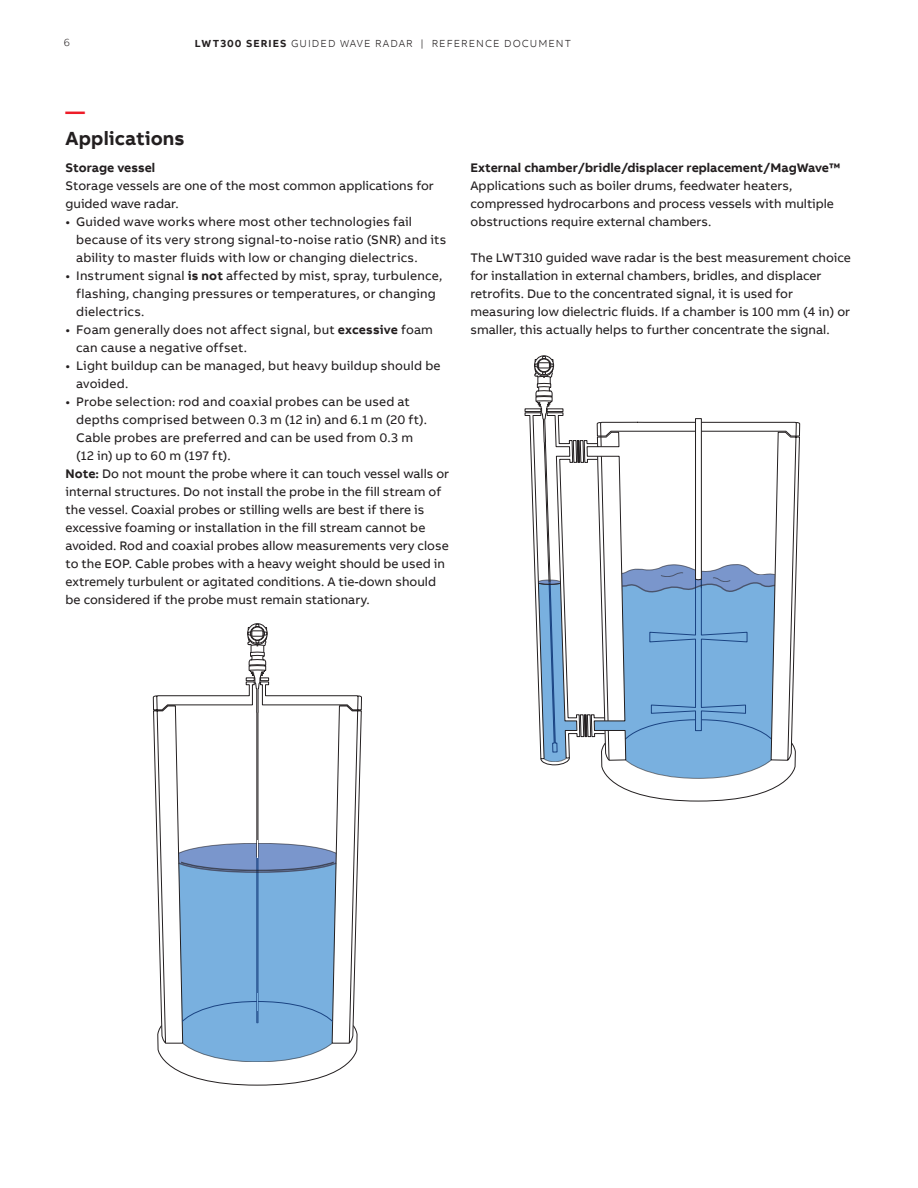
<style>
.page{position:relative;width:918px;height:1188px;background:#fff}
.page>*{position:absolute;margin:0;border:0;box-sizing:border-box;transform-origin:0 0}
.Heading_Level_1_Bold{font:700 19.5px "AB Bvoice";letter-spacing:.005em;color:#231f20}
.t1{font:700 19.5px "AB Bvoice";color:#ee1c28}
.Body_text_8_5pt_12pt{font:12.75px/18px "AB Bvoice";color:#231f20}
.Heading_Level_2_8_5p{font:700 12.75px "AB Bvoice";color:#231f20}
.t2{font:300 10.5px "AB Bvoice";letter-spacing:.1em;color:#231f20}
.s1{font-weight:700}
</style>
<div class="page">
<div style="left:247px;top:623px;width:21px;height:21px;border:1px solid #231f20;border-radius:50%"></div>
<svg style="left:153px;top:624px;width:209px;height:462px"></svg>
<div style="left:534px;top:355px;width:20px;height:20px;border:1px solid #231f20;border-radius:50%"></div>
<svg style="left:524px;top:356px;width:276px;height:446px"></svg>
<p class="t2" style="left:64px;top:36px;width:8px">6</p>
<p class="t2" style="left:195px;top:37px;width:378px"><span class="s1">LWT300 SERIES</span> GUIDED WAVE RADAR | REFERENCE DOCUMENT</p>
<p class="t1" style="left:66px;top:99px;width:21px">—</p>
<p class="Heading_Level_1_Bold" style="left:66px;top:126px;width:121px">Applications</p>
<p class="Heading_Level_2_8_5p" style="left:66px;top:160px;width:91px">Storage vessel</p>
<p class="Body_text_8_5pt_12pt" style="left:66px;top:177px;width:370px">Storage vessels are one of the most common applications for guided wave radar.</p>
<p class="Body_text_8_5pt_12pt" style="left:76px;top:213px;width:372px;text-indent:-11px">• Guided wave works where most other technologies fail because of its very strong signal-to-noise ratio (SNR) and its ability to master fluids with low or changing dielectrics.</p>
<p class="Body_text_8_5pt_12pt" style="left:76px;top:267px;width:368px;text-indent:-11px">• Instrument signal <span class="s1">is not</span> affected by mist, spray, turbulence, flashing, changing pressures or temperatures, or changing dielectrics.</p>
<p class="Body_text_8_5pt_12pt" style="left:76px;top:321px;width:358px;text-indent:-11px">• Foam generally does not affect signal, but <span class="s1">excessive</span> foam can cause a negative offset.</p>
<p class="Body_text_8_5pt_12pt" style="left:76px;top:357px;width:366px;text-indent:-11px">• Light buildup can be managed, but heavy buildup should be avoided.</p>
<p class="Body_text_8_5pt_12pt" style="left:76px;top:393px;width:352px;text-indent:-11px">• Probe selection: rod and coaxial probes can be used at depths comprised between 0.3 m (12 in) and 6.1 m (20 ft).<br>Cable probes are preferred and can be used from 0.3 m (12 in) up to 60 m (197 ft).</p>
<p class="Body_text_8_5pt_12pt" style="left:66px;top:465px;width:385px"><span class="s1">Note:</span> Do not mount the probe where it can touch vessel walls or internal structures. Do not install the probe in the fill stream of the vessel. Coaxial probes or stilling wells are best if there is excessive foaming or installation in the fill stream cannot be avoided. Rod and coaxial probes allow measurements very close to the EOP. Cable probes with a heavy weight should be used in extremely turbulent or agitated conditions. A tie-down should be considered if the probe must remain stationary.</p>
<p class="Heading_Level_2_8_5p" style="left:471px;top:160px;width:371px">External chamber/bridle/displacer replacement/MagWave™</p>
<p class="Body_text_8_5pt_12pt" style="left:471px;top:177px;width:365px">Applications such as boiler drums, feedwater heaters, compressed hydrocarbons and process vessels with multiple obstructions require external chambers.</p>
<p class="Body_text_8_5pt_12pt" style="left:471px;top:249px;width:382px">The LWT310 guided wave radar is the best measurement choice for installation in external chambers, bridles, and displacer retrofits. Due to the concentrated signal, it is used for measuring low dielectric fluids. If a chamber is 100 mm (4 in) or smaller, this actually helps to further concentrate the signal.</p>
</div>
